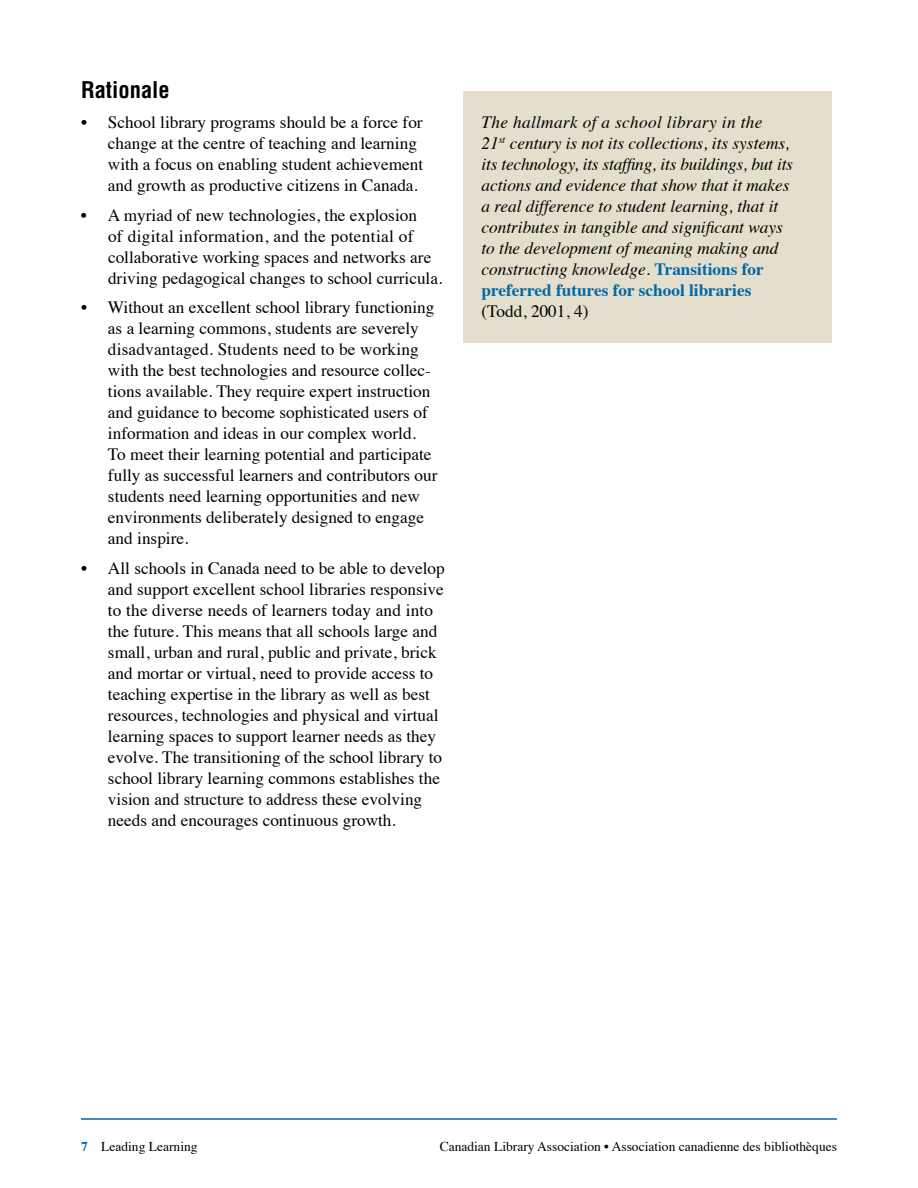
<style>
.page{position:relative;width:918px;height:1188px;background:#fff}
.page>*{position:absolute;margin:0;border:0;box-sizing:border-box;transform-origin:0 0}
.t1{font:700 condensed 22.5px "Helvetica";color:#000}
.t2{font:17.25px/21px "Times";color:#000}
.t3{font:italic 17.25px/21px "Times";color:#000}
.t4{font:13.5px "Times";color:#000}
.s1{font-weight:700;font-style:normal;color:#0067a6}
.s2{font-weight:700;color:#0067a6}
</style>
<div class="page">
<hr style="left:81px;top:1118px;width:756px;height:2px;background:#0067a6">
<div style="left:464px;top:91px;width:368px;height:251px;background:#e4decd"></div>
<h1 class="t1" style="left:81px;top:77px;width:90px">Rationale</h1>
<p class="t2" style="left:108px;top:110px;width:317px;text-indent:-27px">• School library programs should be a force for change at the centre of teaching and learning with a focus on enabling student achievement and growth as productive citizens in Canada.</p>
<p class="t2" style="left:108px;top:203px;width:336px;text-indent:-27px">• A myriad of new technologies, the explosion<br>of digital information, and the potential of collaborative working spaces and networks are driving pedagogical changes to school curricula.</p>
<p class="t2" style="left:108px;top:295px;width:331px;text-indent:-27px">• Without an excellent school library functioning as a learning commons, students are severely disadvantaged. Students need to be working with the best technologies and resource collec&shy;tions available. They require expert instruction and guidance to become sophisticated users of information and ideas in our complex world.<br>To meet their learning potential and participate fully as successful learners and contributors our students need learning opportunities and new environments deliberately designed to engage and inspire.</p>
<p class="t2" style="left:108px;top:556px;width:338px;text-indent:-27px">• All schools in Canada need to be able to develop and support excellent school libraries responsive to the diverse needs of learners today and into the future. This means that all schools large and small, urban and rural, public and private, brick and mortar or virtual, need to provide access to teaching expertise in the library as well as best resources, technologies and physical and virtual learning spaces to support learner needs as they evolve. The transitioning of the school library to school library learning commons establishes the vision and structure to address these evolving needs and encourages continuous growth.</p>
<p class="t3" style="left:481px;top:111px;width:313px">The hallmark of a school library in the<br>21<sup>st</sup> century is not its collections, its systems, its technology, its staffing, its buildings, but its actions and evidence that show that it makes a real difference to student learning, that it contributes in tangible and significant ways to the development of meaning making and constructing knowledge. <span class="s1">Transitions for preferred futures for school libraries</span></p>
<p class="t2" style="left:481px;top:299px;width:109px">(Todd, 2001, 4)</p>
<p class="t4" style="left:81px;top:1133px;width:118px"><span class="s2">7</span> Leading Learning</p>
<p class="t4" style="left:440px;top:1133px;width:399px">Canadian Library Association • Association canadienne des bibliothèques</p>
</div>
